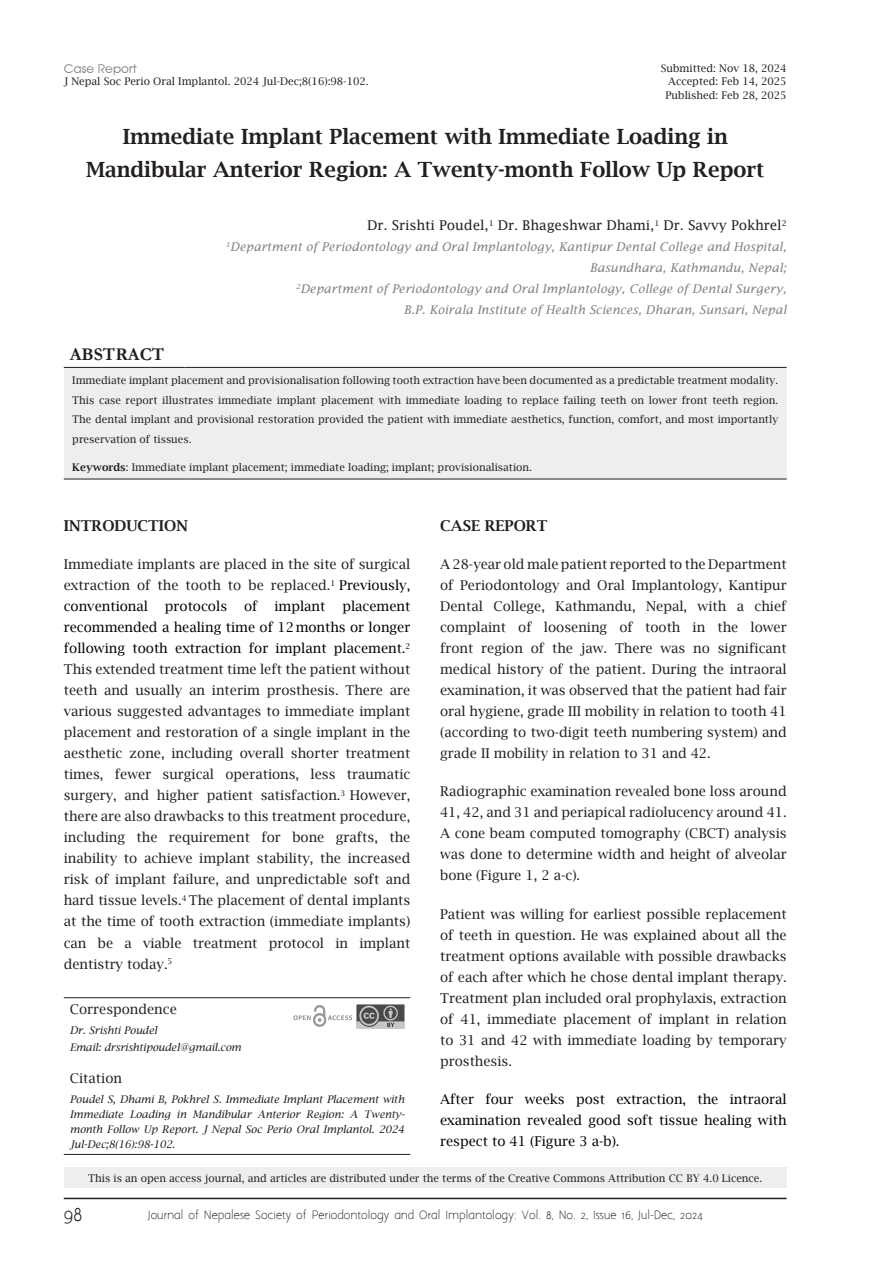
<style>
.page{position:relative;width:893px;height:1263px;background:#fff}
.page>*{position:absolute;margin:0;border:0;box-sizing:border-box;transform-origin:0 0}
.t1{font:600 21px/33px "Lucida Bright";color:#231f20;text-align:center}
.t2{font:700 18px "Garamond";color:#231f20}
.t3{font:18px "Aaargh Normal";color:#231f20}
.t4{font:600 15px "Lucida Bright";color:#231f20}
.t5{font:13.5px/21px "Lucida Bright";color:#231f20;text-align:justify}
.t6{font:13.5px/21px "Lucida Bright";color:#000;text-align:justify}
.t7{font:13.5px "Lucida Fax";letter-spacing:-.01em;color:#231f20}
.t8{font:italic 12px/21px "Lucida Fax";color:#808285;text-align:right}
.t9{font:12px "Advance Normal";color:#808285}
.t10{font:10.5px/19.5px "Lucida Bright";color:#231f20;text-align:justify}
.t11{font:italic 10.5px/15px "Lucida Bright";color:#231f20;text-align:justify}
.t12{font:10.5px "Aaargh Normal";color:#231f20}
.s1{font-weight:600}
.s2{color:#000}
.s3{color:#212121}
</style>
<div class="page">
<hr style="left:64px;top:1198px;width:723px;height:1px;background:#231f20">
<hr style="left:64px;top:997px;width:223px;height:1px;background:#231f20">
<hr style="left:287px;top:997px;width:123px;height:1px;background:#231f20">
<hr style="left:64px;top:1154px;width:223px;height:1px;background:#231f20">
<hr style="left:287px;top:1154px;width:123px;height:1px;background:#231f20">
<img style="left:293px;top:1005px;width:59px;height:22px">
<img style="left:356px;top:1004px;width:48px;height:24px">
<div style="left:64px;top:1168px;width:723px;height:20px;background:#eeeeef"></div>
<div style="left:64px;top:367px;width:723px;height:112px;background:#eeeeef"></div>
<hr style="left:64px;top:367px;width:120px;height:1px;background:#231f20">
<hr style="left:184px;top:367px;width:603px;height:1px;background:#231f20">
<hr style="left:64px;top:479px;width:120px;height:1px;background:#231f20">
<hr style="left:184px;top:479px;width:603px;height:1px;background:#231f20">
<p class="t9" style="left:64px;top:61px;width:75px">Case Report</p>
<p class="t10" style="left:64px;top:72px;width:306px">J Nepal Soc Perio Oral Implantol. 2024 Jul-Dec;8(16):98-102.</p>
<p class="t10" style="left:661px;top:58px;width:127px">Submitted: Nov 18, 2024</p>
<p class="t10" style="left:668px;top:72px;width:120px">Accepted: Feb 14, 2025</p>
<p class="t10" style="left:666px;top:85px;width:122px">Published: Feb 28, 2025</p>
<p class="t1" style="left:86px;top:120px;width:680px">Immediate Implant Placement with Immediate Loading in<br>Mandibular Anterior Region: A Twenty-month Follow Up Report</p>
<p class="t7" style="left:367px;top:217px;width:421px">Dr. Srishti Poudel,<sup>1</sup> Dr. Bhageshwar Dhami,<sup>1</sup> Dr. Savvy Pokhrel<sup>2</sup></p>
<p class="t8" style="left:226px;top:236px;width:562px"><sup>1</sup>Department of Periodontology and Oral Implantology, Kantipur Dental College and Hospital,<br>Basundhara, Kathmandu, Nepal;</p>
<p class="t8" style="left:296px;top:278px;width:492px"><sup>2</sup>Department of Periodontology and Oral Implantology, College of Dental Surgery,<br>B.P. Koirala Institute of Health Sciences, Dharan, Sunsari, Nepal</p>
<p class="t2" style="left:70px;top:342px;width:96px">ABSTRACT</p>
<p class="t10" style="left:72px;top:370px;width:707px">Immediate implant placement and provisionalisation following tooth extraction have been documented as a predictable treatment modality.<br>This case report illustrates immediate implant placement with immediate loading to replace failing teeth on lower front teeth region.<br>The dental implant and provisional restoration provided the patient with immediate aesthetics, function, comfort, and most importantly preservation of tissues.</p>
<p class="t10" style="left:72px;top:457px;width:461px"><span class="s1">Keywords</span>: Immediate implant placement; immediate loading; implant; provisionalisation.</p>
<p class="t4" style="left:64px;top:517px;width:126px">INTRODUCTION</p>
<p class="t5" style="left:64px;top:554px;width:348px">Immediate implants are placed in the site of surgical extraction of the tooth to be replaced.<sup>1</sup> <span class="s2">Previously, conventional</span></p>
<p class="t6" style="left:165px;top:596px;width:94px">protocols of</p>
<p class="t6" style="left:274px;top:596px;width:52px">implant</p>
<p class="t5" style="left:64px;top:596px;width:348px;text-indent:279px"><span class="s2">placement recommended a healing time of 12months or longer following tooth extraction for implant placement.</span><sup>2<br></sup>This extended treatment time left the patient without teeth and usually an interim prosthesis. There are various suggested advantages to immediate implant placement and restoration of a single implant in the aesthetic zone, including overall shorter treatment times, fewer surgical operations, less traumatic surgery, and higher patient satisfaction<span class="s3">.</span><sup>3</sup> However, there are also drawbacks to this treatment procedure, including the requirement for bone grafts, the inability to achieve implant stability, the increased risk of implant failure, and unpredictable soft and hard tissue levels<span class="s3">.</span><sup>4</sup> The placement of dental implants at the time of tooth extraction (immediate implants) can be a viable treatment protocol in implant dentistry today.<sup>5</sup></p>
<p class="t5" style="left:70px;top:999px;width:109px">Correspondence</p>
<p class="t11" style="left:70px;top:1023px;width:89px">Dr. Srishti Poudel</p>
<p class="t11" style="left:70px;top:1040px;width:173px">Email: drsrishtipoudel@gmail.com</p>
<p class="t5" style="left:70px;top:1068px;width:54px">Citation</p>
<p class="t11" style="left:70px;top:1092px;width:336px">Poudel S, Dhami B, Pokhrel S. Immediate Implant Placement with Immediate Loading in Mandibular Anterior Region: A Twenty&shy;month Follow Up Report. J Nepal Soc Perio Oral Implantol. 2024<br>Jul-Dec;8(16):98-102.</p>
<p class="t4" style="left:440px;top:517px;width:109px">CASE REPORT</p>
<p class="t5" style="left:440px;top:554px;width:348px">A 28-year old male patient reported to the Department of Periodontology and Oral Implantology, Kantipur Dental College, Kathmandu, Nepal, with a chief complaint of loosening of tooth in the lower front region of the jaw. There was no significant medical history of the patient. During the intraoral examination, it was observed that the patient had fair oral hygiene, grade III mobility in relation to tooth 41 (according to two-digit teeth numbering system) and grade II mobility in relation to 31 and 42.</p>
<p class="t5" style="left:440px;top:781px;width:348px">Radiographic examination revealed bone loss around 41, 42, and 31 and periapical radiolucency around 41.<br>A cone beam computed tomography (CBCT) analysis was done to determine width and height of alveolar bone (Figure 1, 2 a-c).</p>
<p class="t5" style="left:440px;top:903px;width:348px">Patient was willing for earliest possible replacement of teeth in question. He was explained about all the treatment options available with possible drawbacks of each after which he chose dental implant therapy.<br>Treatment plan included oral prophylaxis, extraction of 41, immediate placement of implant in relation to 31 and 42 with immediate loading by temporary prosthesis.</p>
<p class="t6" style="left:440px;top:1088px;width:348px">After four weeks post extraction, the intraoral examination revealed good soft tissue healing with respect to 41 (Figure 3 a-b).</p>
<p class="t10" style="left:88px;top:1168px;width:675px">This is an open access journal, and articles are distributed under the terms of the Creative Commons Attribution CC BY 4.0 Licence.</p>
<h2 class="t3" style="left:64px;top:1204px;width:20px">98</h2>
<p class="t12" style="left:148px;top:1209px;width:556px">Journal of Nepalese Society of Periodontology and Oral Implantology: Vol. 8, No. 2, Issue 16, Jul-Dec, 2024</p>
</div>
